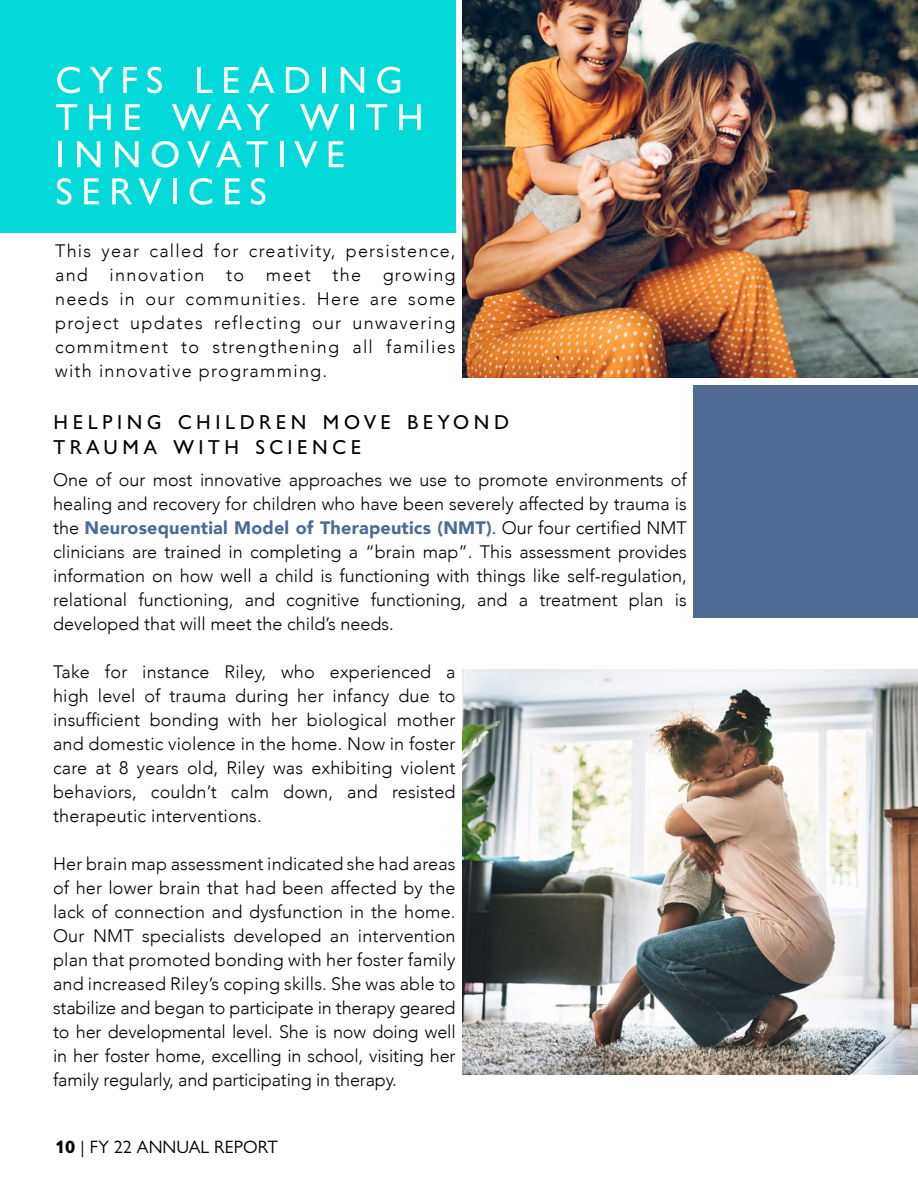
<style>
.page{position:relative;width:918px;height:1188px;background:#fff}
.page>*{position:absolute;margin:0;border:0;box-sizing:border-box;transform-origin:0 0}
.t1{font:53.4px "Gill Sans Nova";letter-spacing:.14em;color:#fff}
.t2{font:28.5px/25.5px "Gill Sans Nova";letter-spacing:.14em;color:#000}
.t3{font:300 18px/24px "Avenir";color:#000;text-align:justify}
.t4{font:18px "Gill Sans Nova";color:#000}
.s1{font-weight:900;color:#4f6b93}
.s2{font-weight:700}
</style>
<div class="page">
<div style="left:0;top:0;width:456px;height:232px;background:#04d9d9"></div>
<div style="left:694px;top:386px;width:224px;height:232px;background:#4f6b93"></div>
<img style="left:462px;top:0;width:456px;height:377px">
<img style="left:462px;top:670px;width:456px;height:405px">
<p class="t1" style="left:55px;top:42px;width:350px">cyfs leading</p>
<p class="t1" style="left:55px;top:79px;width:371px">the way with</p>
<p class="t1" style="left:55px;top:117px;width:291px">innovative</p>
<p class="t1" style="left:55px;top:154px;width:214px">services</p>
<p class="t3" style="left:55px;top:239px;width:402px">This year called for creativity, persistence, and innovation to meet the growing needs in our communities. Here are some project updates reflecting our unwavering commitment to strengthening all families with innovative programming.</p>
<p class="t2" style="left:53px;top:406px;width:458px">helping children move beyond trauma with science</p>
<p class="t3" style="left:53px;top:468px;width:635px">One of our most innovative approaches we use to promote environments of healing and recovery for children who have been severely affected by trauma is the <span class="s1">Neurosequential Model of Therapeutics (NMT)</span>. Our four certified NMT clinicians are trained in completing a “brain map”. This assessment provides information on how well a child is functioning with things like self-regulation, relational functioning, and cognitive functioning, and a treatment plan is developed that will meet the child’s needs.</p>
<p class="t3" style="left:53px;top:660px;width:404px">Take for instance Riley, who experienced a high level of trauma during her infancy due to insufficient bonding with her biological mother and domestic violence in the home. Now in foster care at 8 years old, Riley was exhibiting violent behaviors, couldn’t calm down, and resisted therapeutic interventions.</p>
<p class="t3" style="left:53px;top:852px;width:404px">Her brain map assessment indicated she had areas of her lower brain that had been affected by the lack of connection and dysfunction in the home.<br>Our NMT specialists developed an intervention plan that promoted bonding with her foster family and increased Riley’s coping skills. She was able to stabilize and began to participate in therapy geared to her developmental level. She is now doing well in her foster home, excelling in school, visiting her family regularly, and participating in therapy.</p>
<p class="t4" style="left:55px;top:1136px;width:224px"><span class="s2">10</span> | FY 22 ANNUAL REPORT</p>
</div>
